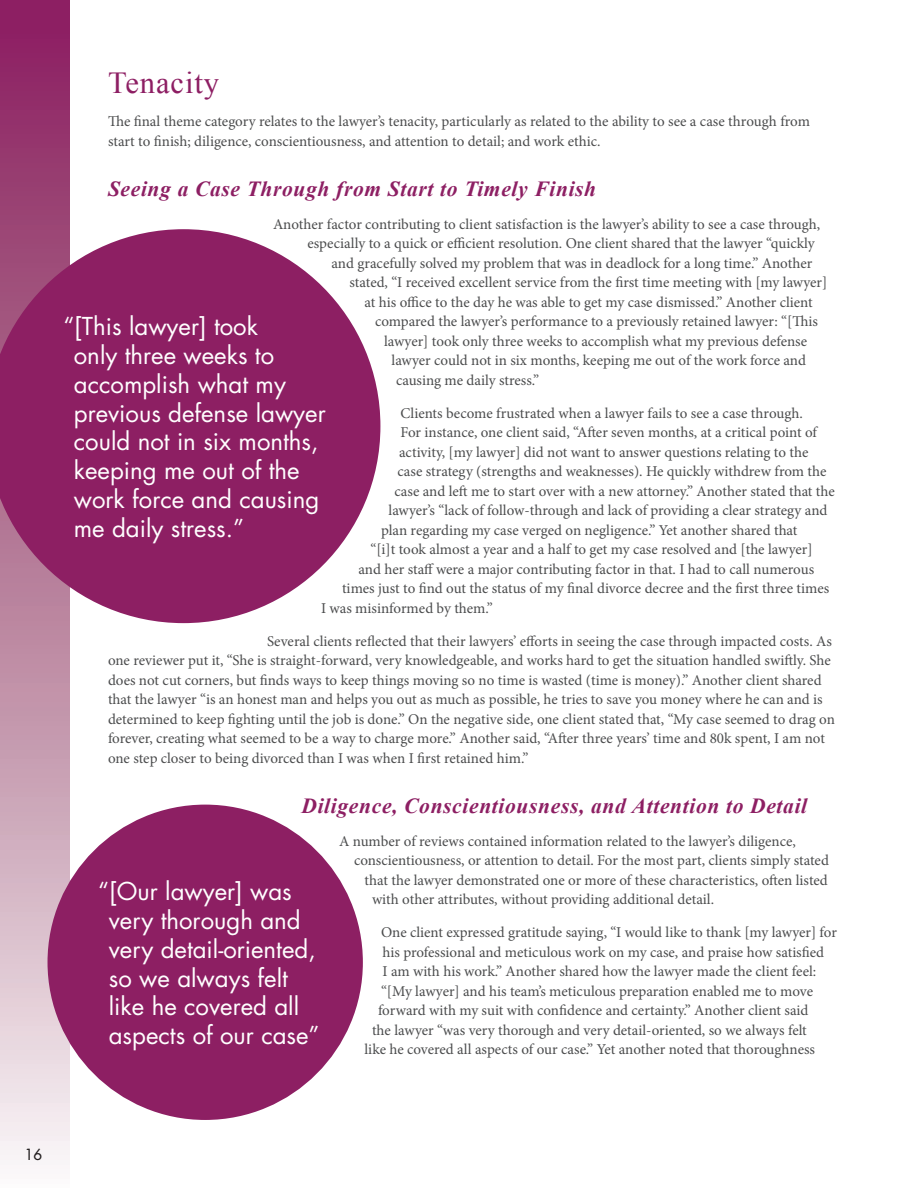
<style>
.page{position:relative;width:918px;height:1188px;background:#fff}
.page>*{position:absolute;margin:0;border:0;box-sizing:border-box;transform-origin:0 0}
.Subhead{font:30.6px "Times New Roman";letter-spacing:.03em;color:#8d1e63}
.Sidebar_Text{font:24px/28.8px "Futura Std";color:#fff}
.Second_Level_Subhead{font:italic 700 21.6px "Times New Roman";letter-spacing:.03em;color:#8d1f63}
.Body{font:15px/19.5px "Minion Pro";letter-spacing:-.005em;color:#4b4c4d}
.t1{font:500 15px "Futura Std";color:#231f20}
</style>
<div class="page">
<svg style="left:0;top:0;width:69px;height:1160px;background:#c18eaa"></svg>
<div style="left:48px;top:805px;width:315px;height:315px;background:#8d1f63;border-radius:50%"></div>
<svg style="left:0;top:229px;width:380px;height:394px;background:#9d4079"></svg>
<p class="Subhead" style="left:108px;top:62px;width:113px">Tenacity</p>
<p class="Body" style="left:108px;top:112px;width:704px">The final theme category relates to the lawyer’s tenacity, particularly as related to the ability to see a case through from start to finish; diligence, conscientiousness, and attention to detail; and work ethic.</p>
<p class="Second_Level_Subhead" style="left:108px;top:174px;width:490px">Seeing a Case Through from Start to Timely Finish</p>
<p class="Body" style="left:273px;top:214px;width:549px">Another factor contributing to client satisfaction is the lawyer’s ability to see a case through,</p>
<p class="Body" style="left:308px;top:234px;width:509px">especially to a quick or efficient resolution. One client shared that the lawyer “quickly</p>
<p class="Body" style="left:332px;top:253px;width:482px">and gracefully solved my problem that was in deadlock for a long time.” Another</p>
<p class="Body" style="left:350px;top:273px;width:479px">stated, “I received excellent service from the first time meeting with [my lawyer]</p>
<p class="Body" style="left:364px;top:292px;width:450px">at his office to the day he was able to get my case dismissed.” Another client</p>
<p class="Body" style="left:375px;top:312px;width:445px">compared the lawyer’s performance to a previously retained lawyer: “[This</p>
<p class="Body" style="left:384px;top:331px;width:425px">lawyer] took only three weeks to accomplish what my previous defense</p>
<p class="Body" style="left:392px;top:351px;width:416px">lawyer could not in six months, keeping me out of the work force and</p>
<p class="Body" style="left:396px;top:370px;width:145px">causing me daily stress.”</p>
<p class="Body" style="left:400px;top:403px;width:404px">Clients become frustrated when a lawyer fails to see a case through.</p>
<p class="Body" style="left:400px;top:423px;width:419px">For instance, one client said, “After seven months, at a critical point of</p>
<p class="Body" style="left:399px;top:442px;width:411px">activity, [my lawyer] did not want to answer questions relating to the</p>
<p class="Body" style="left:398px;top:462px;width:431px">case strategy (strengths and weaknesses). He quickly withdrew from the</p>
<p class="Body" style="left:394px;top:481px;width:442px">case and left me to start over with a new attorney.” Another stated that the</p>
<p class="Body" style="left:388px;top:501px;width:440px">lawyer’s “lack of follow-through and lack of providing a clear strategy and</p>
<p class="Body" style="left:381px;top:520px;width:418px">plan regarding my case verged on negligence.” Yet another shared that</p>
<p class="Body" style="left:370px;top:540px;width:444px">“[i]t took almost a year and a half to get my case resolved and [the lawyer]</p>
<p class="Body" style="left:358px;top:559px;width:457px">and her staff were a major contributing factor in that. I had to call numerous</p>
<p class="Body" style="left:342px;top:579px;width:489px">times just to find out the status of my final divorce decree and the first three times</p>
<p class="Body" style="left:321px;top:598px;width:173px">I was misinformed by them.”</p>
<p class="Body" style="left:108px;top:631px;width:728px;text-indent:159px">Several clients reflected that their lawyers’ efforts in seeing the case through impacted costs. As one reviewer put it, “She is straight-forward, very knowledgeable, and works hard to get the situation handled swiftly. She does not cut corners, but finds ways to keep things moving so no time is wasted (time is money).” Another client shared that the lawyer “is an honest man and helps you out as much as possible, he tries to save you money where he can and is determined to keep fighting until the job is done.” On the negative side, one client stated that, “My case seemed to drag on forever, creating what seemed to be a way to charge more.” Another said, “After three years’ time and 80k spent, I am not one step closer to being divorced than I was when I first retained him.”</p>
<p class="Second_Level_Subhead" style="left:302px;top:791px;width:507px">Diligence, Conscientiousness, and Attention to Detail</p>
<p class="Body" style="left:339px;top:831px;width:458px">A number of reviews contained information related to the lawyer’s diligence,</p>
<p class="Body" style="left:354px;top:851px;width:476px">conscientiousness, or attention to detail. For the most part, clients simply stated</p>
<p class="Body" style="left:364px;top:870px;width:465px">that the lawyer demonstrated one or more of these characteristics, often listed</p>
<p class="Body" style="left:372px;top:890px;width:344px">with other attributes, without providing additional detail.</p>
<p class="Body" style="left:381px;top:923px;width:457px">One client expressed gratitude saying, “I would like to thank [my lawyer] for</p>
<p class="Body" style="left:382px;top:942px;width:443px">his professional and meticulous work on my case, and praise how satisfied</p>
<p class="Body" style="left:382px;top:962px;width:435px">I am with his work.” Another shared how the lawyer made the client feel:</p>
<p class="Body" style="left:381px;top:981px;width:434px">“[My lawyer] and his team’s meticulous preparation enabled me to move</p>
<p class="Body" style="left:378px;top:1001px;width:432px">forward with my suit with confidence and certainty.” Another client said</p>
<p class="Body" style="left:372px;top:1020px;width:436px">the lawyer “was very thorough and very detail-oriented, so we always felt</p>
<p class="Body" style="left:364px;top:1040px;width:452px">like he covered all aspects of our case.” Yet another noted that thoroughness</p>
<p class="Sidebar_Text" style="left:74px;top:312px;width:253px;text-indent:-10px">“[This lawyer] took<br>only three weeks to accomplish what my previous defense lawyer could not in six months, keeping me out of the work force and causing me daily stress.”</p>
<p class="Sidebar_Text" style="left:109px;top:877px;width:212px;text-indent:-10px">“[Our lawyer] was very thorough and very detail-oriented, so we always felt like he covered all aspects of our case”</p>
<p class="t1" style="left:25px;top:1145px;width:19px">22</p>
<p class="t1" style="left:25px;top:1145px;width:19px">16</p>
</div>
